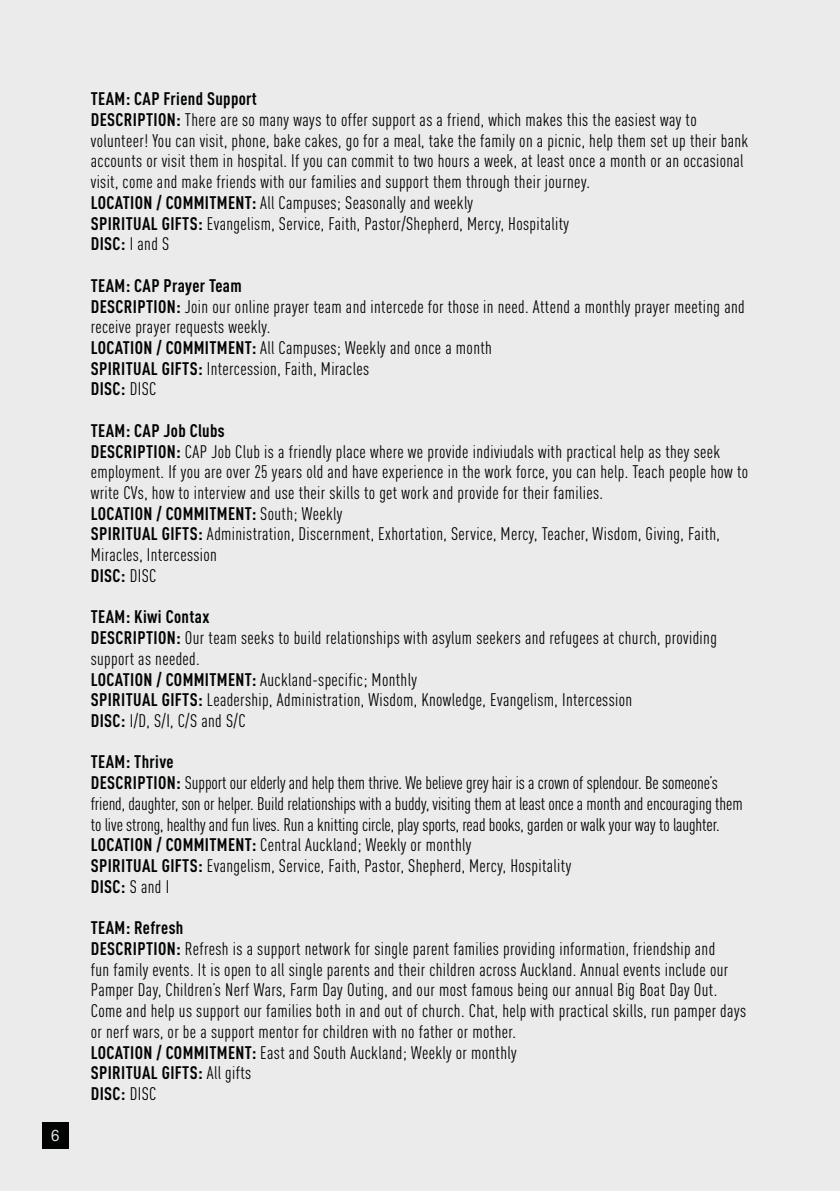
<style>
.page{position:relative;width:840px;height:1191px;background:#fff}
.page>*{position:absolute;margin:0;border:0;box-sizing:border-box;transform-origin:0 0}
.t1{font:18px/20.8px "Nu Din Cond";letter-spacing:.02em;color:#020403}
.t2{font:18px/20.8px "Nu Din Cond";letter-spacing:-.005em;color:#020403}
.t3{font:15px "Neuzeit SLT Std";color:#ebebeb}
.s1{font-weight:700}
</style>
<div class="page">
<div style="left:0;top:0;width:839px;height:1191px;background:#ebebeb"></div>
<div style="left:42px;top:1122px;width:27px;height:26px;background:#020403"></div>
<p class="t3" style="left:51px;top:1126px;width:10px">6</p>
<p class="t1" style="left:91px;top:88px;width:658px"><span class="s1">TEAM: CAP Friend Support<br>DESCRIPTION:</span> There are so many ways to offer support as a friend, which makes this the easiest way to volunteer! You can visit, phone, bake cakes, go for a meal, take the family on a picnic, help them set up their bank accounts or visit them in hospital. If you can commit to two hours a week, at least once a month or an occasional visit, come and make friends with our families and support them through their journey.<br><span class="s1">LOCATION / COMMITMENT:</span> All Campuses; Seasonally and weekly<br><span class="s1">SPIRITUAL GIFTS:</span> Evangelism, Service, Faith, Pastor/Shepherd, Mercy, Hospitality<br><span class="s1">DISC:</span> I and S</p>
<p class="t1" style="left:91px;top:275px;width:655px"><span class="s1">TEAM: CAP Prayer Team<br>DESCRIPTION:</span> Join our online prayer team and intercede for those in need. Attend a monthly prayer meeting and receive prayer requests weekly.<br><span class="s1">LOCATION / COMMITMENT:</span> All Campuses; Weekly and once a month<br><span class="s1">SPIRITUAL GIFTS:</span> Intercession, Faith, Miracles<br><span class="s1">DISC:</span> DISC</p>
<p class="t1" style="left:91px;top:420px;width:658px"><span class="s1">TEAM: CAP Job Clubs<br>DESCRIPTION:</span> CAP Job Club is a friendly place where we provide indiviudals with practical help as they seek employment. If you are over 25 years old and have experience in the work force, you can help. Teach people how to write CVs, how to interview and use their skills to get work and provide for their families.<br><span class="s1">LOCATION / COMMITMENT:</span> South; Weekly<br><span class="s1">SPIRITUAL GIFTS:</span> Administration, Discernment, Exhortation, Service, Mercy, Teacher, Wisdom, Giving, Faith, Miracles, Intercession<br><span class="s1">DISC:</span> DISC</p>
<p class="t1" style="left:91px;top:606px;width:627px"><span class="s1">TEAM: Kiwi Contax<br>DESCRIPTION:</span> Our team seeks to build relationships with asylum seekers and refugees at church, providing support as needed.<br><span class="s1">LOCATION / COMMITMENT:</span> Auckland-specific; Monthly<br><span class="s1">SPIRITUAL GIFTS:</span> Leadership, Administration, Wisdom, Knowledge, Evangelism, Intercession<br><span class="s1">DISC:</span> I/D, S/I, C/S and S/C</p>
<p class="t2" style="left:91px;top:751px;width:653px"><span class="s1">TEAM: Thrive<br>DESCRIPTION:</span> Support our elderly and help them thrive. We believe grey hair is a crown of splendour. Be someone’s friend, daughter, son or helper. Build relationships with a buddy, visiting them at least once a month and encouraging them to live strong, healthy and fun lives. Run a knitting circle, play sports, read books, garden or walk your way to laughter.<br><span class="s1">LOCATION / COMMITMENT:</span> Central Auckland; Weekly or monthly<br><span class="s1">SPIRITUAL GIFTS:</span> Evangelism, Service, Faith, Pastor, Shepherd, Mercy, Hospitality<br><span class="s1">DISC:</span> S and I</p>
<p class="t1" style="left:91px;top:917px;width:656px"><span class="s1">TEAM: Refresh<br>DESCRIPTION:</span> Refresh is a support network for single parent families providing information, friendship and<br>fun family events. It is open to all single parents and their children across Auckland. Annual events include our Pamper Day, Children’s Nerf Wars, Farm Day Outing, and our most famous being our annual Big Boat Day Out.<br>Come and help us support our families both in and out of church. Chat, help with practical skills, run pamper days or nerf wars, or be a support mentor for children with no father or mother.<br><span class="s1">LOCATION / COMMITMENT:</span> East and South Auckland; Weekly or monthly<br><span class="s1">SPIRITUAL GIFTS:</span> All gifts<br><span class="s1">DISC:</span> DISC</p>
</div>
